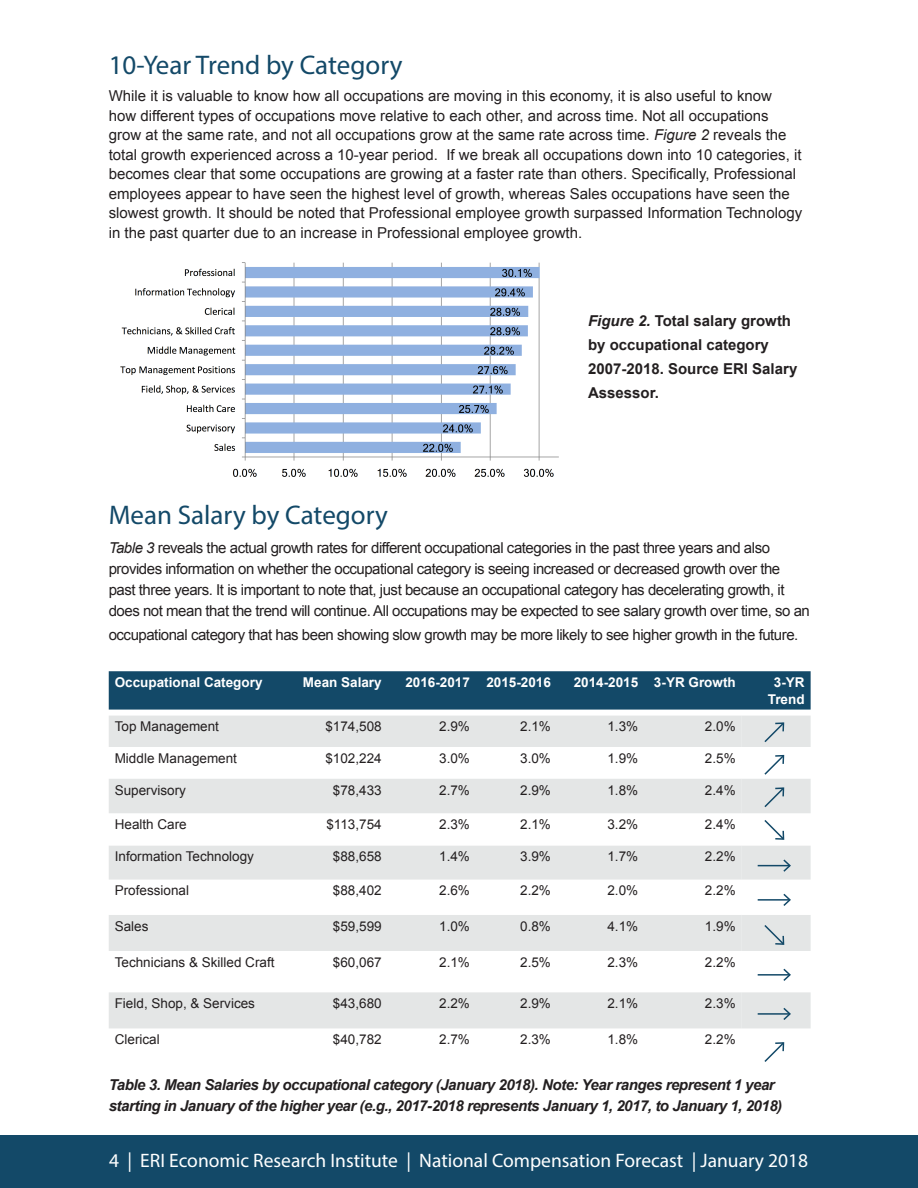
<style>
.page{position:relative;width:918px;height:1188px;background:#fff}
.page>*{position:absolute;margin:0;border:0;box-sizing:border-box;transform-origin:0 0}
.t1{font:27px "Myriad Pro";color:#134968}
.t2{font:19.5px "Myriad Pro";color:#fff}
.t3{font:15px/19.5px "Arial";color:#231f20}
.t4{font:15px/21px "Arial";letter-spacing:-.03em;color:#231f20}
.t5{font:italic 700 15px/21px "Arial";letter-spacing:-.03em;color:#231f20}
.t6{font:700 15px/24px "Arial";color:#231f20}
.t7{font:13.5px "Arial";color:#231f20}
.t8{font:700 13.5px/16.5px "Arial";color:#fff;text-align:center}
.s1{font-style:italic}
</style>
<div class="page">
<div style="left:0;top:1136px;width:918px;height:52px;background:#134968"></div>
<div style="left:109px;top:671px;width:702px;height:39px;background:#134968"></div>
<svg style="left:109px;top:716px;width:633px;height:312px;fill:#e4e6e6"></svg>
<img style="left:120px;top:262px;width:439px;height:215px">
<svg style="left:742px;top:716px;width:69px;height:312px"></svg>
<svg style="left:764px;top:1042px;width:21px;height:20px"></svg>
<p class="t1" style="left:109px;top:49px;width:295px">10-Year Trend by Category</p>
<p class="t3" style="left:109px;top:86px;width:695px">While it is valuable to know how all occupations are moving in this economy, it is also useful to know how different types of occupations move relative to each other, and across time. Not all occupations grow at the same rate, and not all occupations grow at the same rate across time. <span class="s1">Figure 2</span> reveals the total growth experienced across a 10-year period. If we break all occupations down into 10 categories, it becomes clear that some occupations are growing at a faster rate than others. Specifically, Professional employees appear to have seen the highest level of growth, whereas Sales occupations have seen the slowest growth. It should be noted that Professional employee growth surpassed Information Technology in the past quarter due to an increase in Professional employee growth.</p>
<p class="t6" style="left:588px;top:310px;width:211px"><span class="s1">Figure 2.</span> Total salary growth by occupational category<br>2007-2018. Source ERI Salary<br>Assessor.</p>
<p class="t1" style="left:109px;top:499px;width:281px">Mean Salary by Category</p>
<p class="t4" style="left:109px;top:537px;width:703px"><span class="s1">Table 3</span> reveals the actual growth rates for different occupational categories in the past three years and also provides information on whether the occupational category is seeing increased or decreased growth over the past three years. It is important to note that, just because an occupational category has decelerating growth, it does not mean that the trend will continue. All occupations may be expected to see salary growth over time, so an</p>
<p class="t4" style="left:109px;top:624px;width:691px">occupational category that has been showing slow growth may be more likely to see higher growth in the future.</p>
<p class="t8" style="left:115px;top:675px;width:149px">Occupational Category</p>
<p class="t8" style="left:303px;top:675px;width:80px">Mean Salary</p>
<p class="t8" style="left:405px;top:675px;width:66px">2016-2017</p>
<p class="t8" style="left:486px;top:675px;width:66px">2015-2016</p>
<p class="t8" style="left:574px;top:675px;width:66px">2014-2015</p>
<p class="t8" style="left:654px;top:675px;width:83px">3-YR Growth</p>
<p class="t8" style="left:768px;top:675px;width:38px">3-YR<br>Trend</p>
<p class="t7" style="left:115px;top:718px;width:106px">Top Management</p>
<p class="t7" style="left:325px;top:718px;width:58px">$174,508</p>
<p class="t7" style="left:439px;top:718px;width:32px">2.9%</p>
<p class="t7" style="left:520px;top:718px;width:32px">2.1%</p>
<p class="t7" style="left:607px;top:718px;width:32px">1.3%</p>
<p class="t7" style="left:705px;top:718px;width:32px">2.0%</p>
<p class="t7" style="left:115px;top:749px;width:124px">Middle Management</p>
<p class="t7" style="left:325px;top:749px;width:58px">$102,224</p>
<p class="t7" style="left:439px;top:749px;width:32px">3.0%</p>
<p class="t7" style="left:520px;top:749px;width:32px">3.0%</p>
<p class="t7" style="left:607px;top:749px;width:32px">1.9%</p>
<p class="t7" style="left:705px;top:749px;width:32px">2.5%</p>
<p class="t7" style="left:115px;top:781px;width:73px">Supervisory</p>
<p class="t7" style="left:333px;top:781px;width:50px">$78,433</p>
<p class="t7" style="left:439px;top:781px;width:32px">2.7%</p>
<p class="t7" style="left:520px;top:781px;width:32px">2.9%</p>
<p class="t7" style="left:607px;top:781px;width:32px">1.8%</p>
<p class="t7" style="left:705px;top:781px;width:32px">2.4%</p>
<p class="t7" style="left:115px;top:816px;width:74px">Health Care</p>
<p class="t7" style="left:326px;top:816px;width:57px">$113,754</p>
<p class="t7" style="left:439px;top:816px;width:32px">2.3%</p>
<p class="t7" style="left:520px;top:816px;width:32px">2.1%</p>
<p class="t7" style="left:607px;top:816px;width:32px">3.2%</p>
<p class="t7" style="left:705px;top:816px;width:32px">2.4%</p>
<p class="t7" style="left:115px;top:848px;width:141px">Information Technology</p>
<p class="t7" style="left:333px;top:848px;width:50px">$88,658</p>
<p class="t7" style="left:439px;top:848px;width:32px">1.4%</p>
<p class="t7" style="left:520px;top:848px;width:32px">3.9%</p>
<p class="t7" style="left:607px;top:848px;width:32px">1.7%</p>
<p class="t7" style="left:705px;top:848px;width:32px">2.2%</p>
<p class="t7" style="left:115px;top:882px;width:76px">Professional</p>
<p class="t7" style="left:333px;top:882px;width:50px">$88,402</p>
<p class="t7" style="left:439px;top:882px;width:32px">2.6%</p>
<p class="t7" style="left:520px;top:882px;width:32px">2.2%</p>
<p class="t7" style="left:607px;top:882px;width:32px">2.0%</p>
<p class="t7" style="left:705px;top:882px;width:32px">2.2%</p>
<p class="t7" style="left:115px;top:917px;width:35px">Sales</p>
<p class="t7" style="left:333px;top:917px;width:50px">$59,599</p>
<p class="t7" style="left:439px;top:917px;width:32px">1.0%</p>
<p class="t7" style="left:520px;top:917px;width:32px">0.8%</p>
<p class="t7" style="left:607px;top:917px;width:32px">4.1%</p>
<p class="t7" style="left:705px;top:917px;width:32px">1.9%</p>
<p class="t7" style="left:115px;top:953px;width:161px">Technicians &amp; Skilled Craft</p>
<p class="t7" style="left:333px;top:953px;width:50px">$60,067</p>
<p class="t7" style="left:439px;top:953px;width:32px">2.1%</p>
<p class="t7" style="left:520px;top:953px;width:32px">2.5%</p>
<p class="t7" style="left:607px;top:953px;width:32px">2.3%</p>
<p class="t7" style="left:705px;top:953px;width:32px">2.2%</p>
<p class="t7" style="left:115px;top:995px;width:142px">Field, Shop, &amp; Services</p>
<p class="t7" style="left:333px;top:995px;width:50px">$43,680</p>
<p class="t7" style="left:439px;top:995px;width:32px">2.2%</p>
<p class="t7" style="left:520px;top:995px;width:32px">2.9%</p>
<p class="t7" style="left:607px;top:995px;width:32px">2.1%</p>
<p class="t7" style="left:705px;top:995px;width:32px">2.3%</p>
<p class="t7" style="left:115px;top:1031px;width:46px">Clerical</p>
<p class="t7" style="left:333px;top:1031px;width:50px">$40,782</p>
<p class="t7" style="left:439px;top:1031px;width:32px">2.7%</p>
<p class="t7" style="left:520px;top:1031px;width:32px">2.3%</p>
<p class="t7" style="left:607px;top:1031px;width:32px">1.8%</p>
<p class="t7" style="left:705px;top:1031px;width:32px">2.2%</p>
<p class="t5" style="left:109px;top:1075px;width:675px">Table 3. Mean Salaries by occupational category (January 2018). Note: Year ranges represent 1 year starting in January of the higher year (e.g., 2017-2018 represents January 1, 2017, to January 1, 2018)</p>
<p class="t2" style="left:109px;top:1149px;width:701px">4 | ERI Economic Research Institute | National Compensation Forecast | January 2018</p>
</div>
